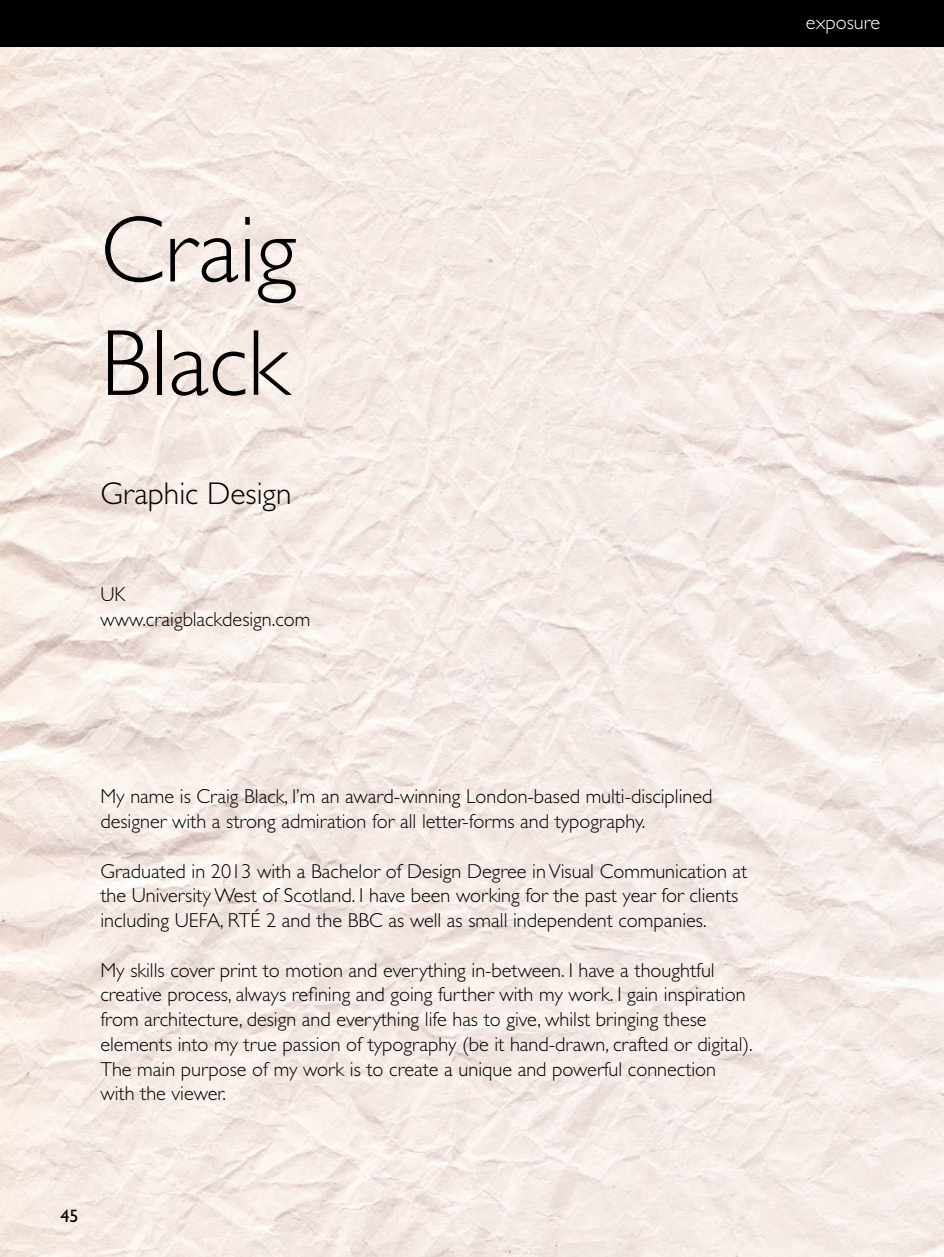
<style>
.page{position:relative;width:944px;height:1257px;background:#fff}
.page>*{position:absolute;margin:0;border:0;box-sizing:border-box;transform-origin:0 0}
.t1{font:300 94.5px/113.4px "Gill Sans Std";color:#000}
.t2{font:300 31.5px "Gill Sans Std";color:#000}
.t3{font:300 20.25px/24.8px "Gill Sans Std";color:#000}
.t4{font:300 20.25px "Gill Sans Std";color:#fff}
.t5{font:18px "Gill Sans Std";color:#000}
</style>
<div class="page">
<img style="left:0;top:47px;width:944px;height:1209px">
<div style="left:0;top:0;width:944px;height:47px;background:#000"></div>
<p class="t4" style="left:806px;top:11px;width:76px">exposure</p>
<h1 class="t1" style="left:100px;top:194px;width:198px">Craig<br>Black</h1>
<h2 class="t2" style="left:100px;top:476px;width:193px">Graphic Design</h2>
<p class="t3" style="left:100px;top:582px;width:212px">UK www.craigblackdesign.com</p>
<p class="t3" style="left:100px;top:784px;width:614px">My name is Craig Black, I’m an award-winning London-based multi-disciplined designer with a strong admiration for all letter-forms and typography.</p>
<p class="t3" style="left:100px;top:858px;width:648px">Graduated in 2013 with a Bachelor of Design Degree in Visual Communication at the University West of Scotland. I have been working for the past year for clients including UEFA, RTÉ 2 and the BBC as well as small independent companies.</p>
<p class="t3" style="left:100px;top:957px;width:654px">My skills cover print to motion and everything in-between. I have a thoughtful creative process, always refining and going further with my work. I gain inspiration from architecture, design and everything life has to give, whilst bringing these elements into my true passion of typography (be it hand-drawn, crafted or digital).<br>The main purpose of my work is to create a unique and powerful connection with the viewer.</p>
<p class="t5" style="left:61px;top:1205px;width:19px">45</p>
</div>
